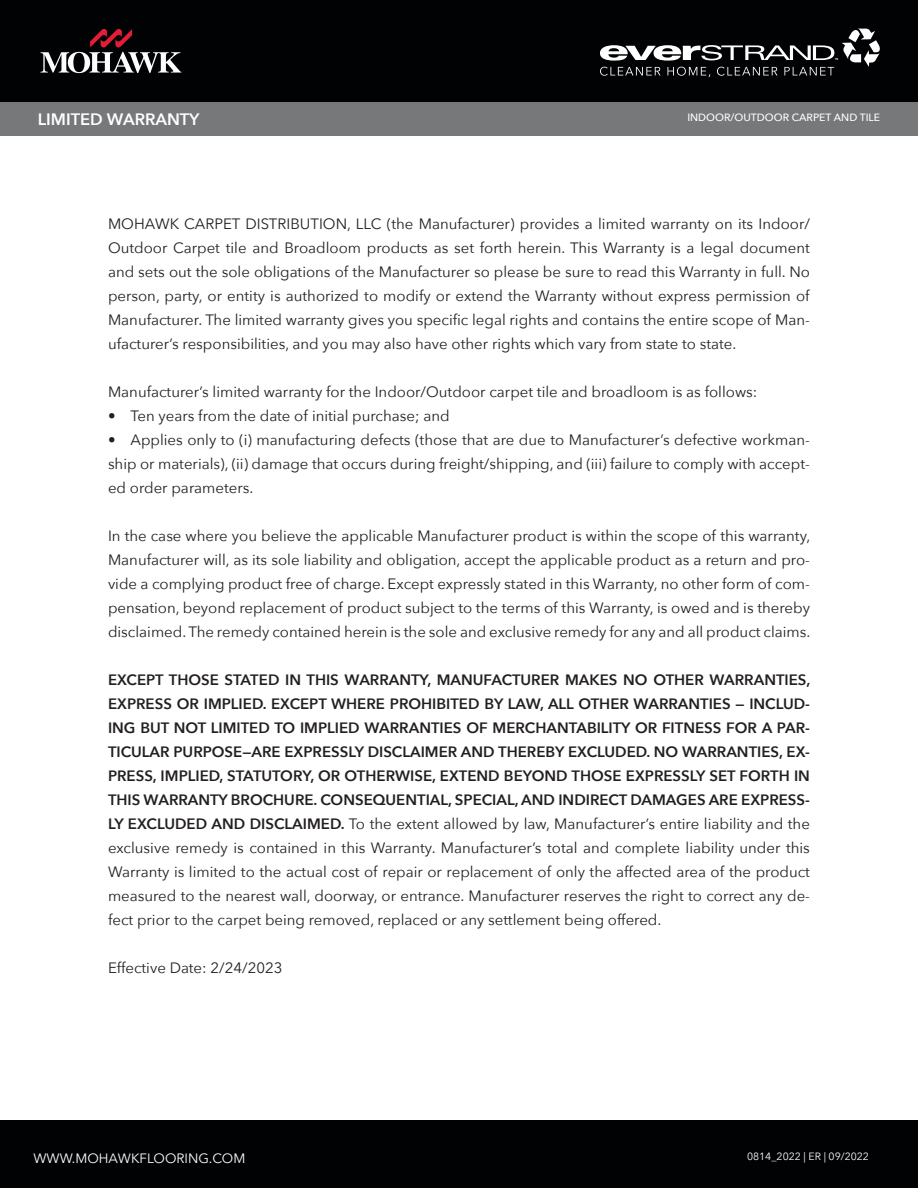
<style>
.page{position:relative;width:918px;height:1188px;background:#fff}
.page>*{position:absolute;margin:0;border:0;box-sizing:border-box;transform-origin:0 0}
.t1{font:600 16.5px "Avenir Next";color:#fff}
.t2{font:15px/24px "Avenir Next";color:#231f20;text-align:justify}
.t3{font:600 15px/24px "Avenir Next";color:#231f20;text-align:justify}
.t4{font:13.5px "Avenir Next";color:#fff}
.t5{font:500 10.5px "Avenir Next";color:#fff}
.t6{font:10.5px "Avenir Next";color:#fff}
.s1{font-weight:400}
</style>
<div class="page">
<div style="left:0;top:0;width:918px;height:123px;background:#010203"></div>
<svg style="left:600px;top:28px;width:280px;height:49px"></svg>
<svg style="left:40px;top:29px;width:141px;height:44px"></svg>
<div style="left:0;top:102px;width:918px;height:34px;background:#76787a"></div>
<div style="left:0;top:1120px;width:918px;height:68px;background:#010203"></div>
<p class="t1" style="left:38px;top:105px;width:163px">LIMITED WARRANTY</p>
<p class="t5" style="left:687px;top:108px;width:194px">INDOOR/OUTDOOR CARPET AND TILE</p>
<p class="t2" style="left:108px;top:211px;width:704px">MOHAWK CARPET DISTRIBUTION, LLC (the Manufacturer) provides a limited warranty on its Indoor/ Outdoor Carpet tile and Broadloom products as set forth herein. This Warranty is a legal document and sets out the sole obligations of the Manufacturer so please be sure to read this Warranty in full. No person, party, or entity is authorized to modify or extend the Warranty without express permission of Manufacturer. The limited warranty gives you specific legal rights and contains the entire scope of Man&shy;ufacturer’s responsibilities, and you may also have other rights which vary from state to state.</p>
<p class="t2" style="left:108px;top:379px;width:651px">Manufacturer’s limited warranty for the Indoor/Outdoor carpet tile and broadloom is as follows:</p>
<p class="t2" style="left:108px;top:403px;width:343px">• Ten years from the date of initial purchase; and</p>
<p class="t2" style="left:108px;top:427px;width:703px">• Applies only to (i) manufacturing defects (those that are due to Manufacturer’s defective workman&shy;ship or materials), (ii) damage that occurs during freight/shipping, and (iii) failure to comply with accept&shy;ed order parameters.</p>
<p class="t2" style="left:108px;top:523px;width:704px">In the case where you believe the applicable Manufacturer product is within the scope of this warranty, Manufacturer will, as its sole liability and obligation, accept the applicable product as a return and pro&shy;vide a complying product free of charge. Except expressly stated in this Warranty, no other form of com&shy;pensation, beyond replacement of product subject to the terms of this Warranty, is owed and is thereby disclaimed. The remedy contained herein is the sole and exclusive remedy for any and all product claims.</p>
<p class="t3" style="left:108px;top:667px;width:704px">EXCEPT THOSE STATED IN THIS WARRANTY, MANUFACTURER MAKES NO OTHER WARRANTIES, EXPRESS OR IMPLIED. EXCEPT WHERE PROHIBITED BY LAW, ALL OTHER WARRANTIES — INCLUD-ING BUT NOT LIMITED TO IMPLIED WARRANTIES OF MERCHANTABILITY OR FITNESS FOR A PAR-TICULAR PURPOSE—ARE EXPRESSLY DISCLAIMER AND THEREBY EXCLUDED. NO WARRANTIES, EX-PRESS, IMPLIED, STATUTORY, OR OTHERWISE, EXTEND BEYOND THOSE EXPRESSLY SET FORTH IN THIS WARRANTY BROCHURE. CONSEQUENTIAL, SPECIAL, AND INDIRECT DAMAGES ARE EXPRESS-LY EXCLUDED AND DISCLAIMED. <span class="s1">To the extent allowed by law, Manufacturer’s entire liability and the exclusive remedy is contained in this Warranty. Manufacturer’s total and complete liability under this Warranty is limited to the actual cost of repair or replacement of only the affected area of the product measured to the nearest wall, doorway, or entrance. Manufacturer reserves the right to correct any de&shy;fect prior to the carpet being removed, replaced or any settlement being offered.</span></p>
<p class="t2" style="left:108px;top:955px;width:176px">Effective Date: 2/24/2023</p>
<p class="t4" style="left:33px;top:1147px;width:213px">WWW.MOHAWKFLOORING.COM</p>
<p class="t6" style="left:747px;top:1147px;width:124px">0814_2022 | ER | 09/2022</p>
</div>
